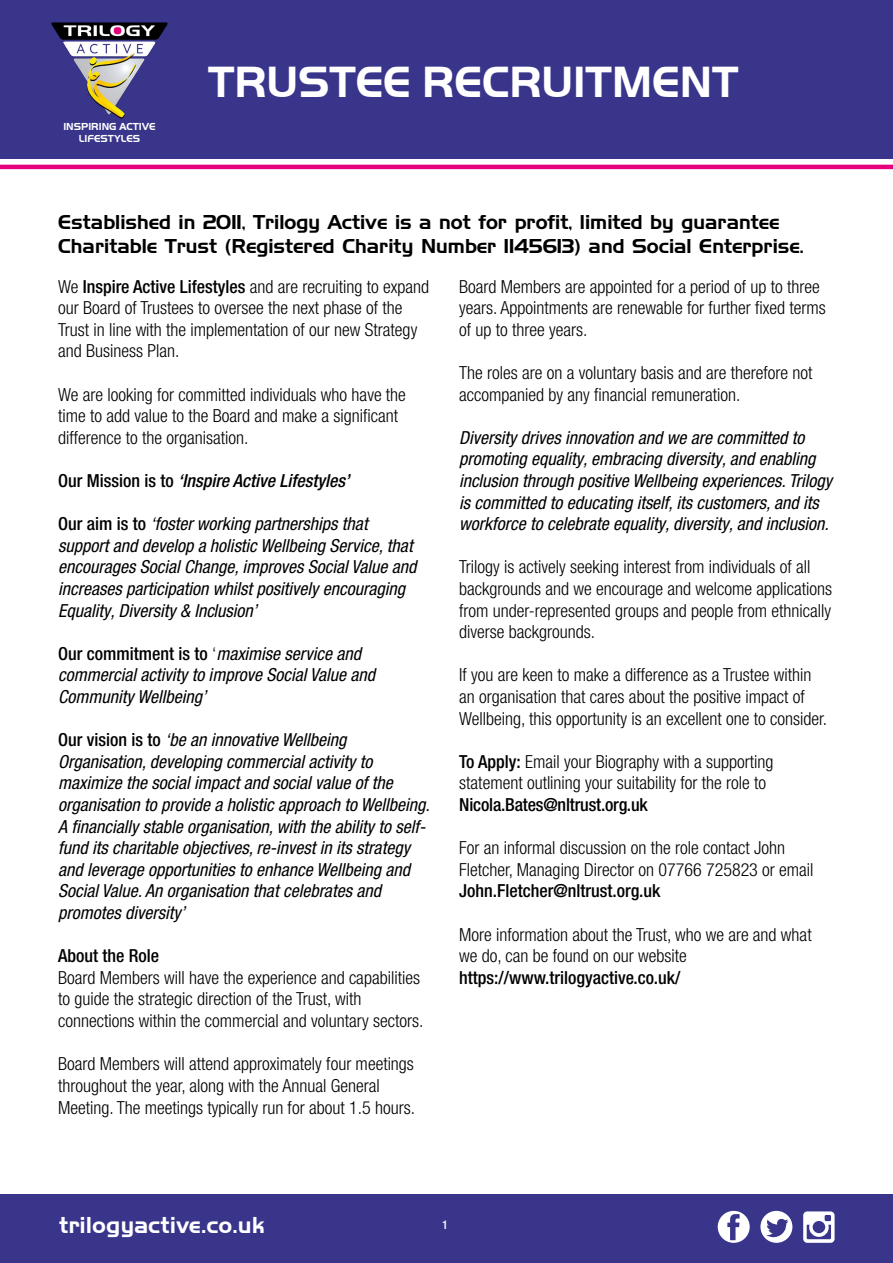
<style>
.page{position:relative;width:893px;height:1263px;background:#fff}
.page>*{position:absolute;margin:0;border:0;box-sizing:border-box;transform-origin:0 0}
.t1{font:700 45.15px "Handel Got D";color:#fff}
.t2{font:700 23.85px "Handel Got D";color:#fff}
.t3{font:19.5px/23.4px "Handel Gothic";color:#000}
.t4{font:300 condensed 18px/21.6px "Helvetica Neue LT Pro";color:#000}
.t5{font:italic condensed 18px/21.6px "Helvetica Neue LT Pro";color:#000}
.t6{font:500 condensed 18px "Helvetica Neue LT Pro";color:#000}
.t7{font:italic 500 condensed 18px "Helvetica Neue LT Pro";color:#000}
.t8{font:500 condensed 12px "Helvetica Neue LT Pro";color:#fff}
.t9{font:700 10.5px/12.6px "Handel Got D";color:#fff;text-align:center}
.s1{font-weight:500}
.s2{font-style:normal}
.s3{font-weight:500;font-style:normal}
.s4{font-weight:300;font-style:normal}
</style>
<div class="page">
<div style="left:0;top:0;width:893px;height:158px;background:#39358b"></div>
<img style="left:51px;top:22px;width:117px;height:97px">
<hr style="left:0;top:165px;width:893px;height:4px;background:#e6007d">
<div style="left:0;top:1195px;width:893px;height:68px;background:#39358b"></div>
<svg style="left:718px;top:1211px;width:32px;height:32px"></svg>
<svg style="left:760px;top:1211px;width:32px;height:32px"></svg>
<svg style="left:803px;top:1211px;width:32px;height:32px"></svg>
<p class="t9" style="left:63px;top:120px;width:94px">INSPIRING ACTIVE<br>LIFESTYLES</p>
<h1 class="t1" style="left:208px;top:56px;width:532px">TRUSTEE RECRUITMENT</h1>
<p class="t3" style="left:58px;top:212px;width:747px">Established in 2011, Trilogy Active is a not for profit, limited by guarantee<br>Charitable Trust (Registered Charity Number 1145613) and Social Enterprise.</p>
<p class="t4" style="left:58px;top:275px;width:373px">We <span class="s1">Inspire Active Lifestyles</span> and are recruiting to expand our Board of Trustees to oversee the next phase of the Trust in line with the implementation of our new Strategy and Business Plan.</p>
<p class="t4" style="left:58px;top:383px;width:349px">We are looking for committed individuals who have the time to add value to the Board and make a significant difference to the organisation.</p>
<p class="t7" style="left:58px;top:470px;width:293px"><span class="s2">Our Mission is to</span> ‘Inspire Active Lifestyles’</p>
<p class="t5" style="left:58px;top:513px;width:360px"><span class="s3">Our aim is to</span> ‘foster working partnerships that support and develop a holistic Wellbeing Service, that encourages Social Change, improves Social Value and increases participation whilst positively encouraging Equality, Diversity &amp; Inclusion’</p>
<p class="t5" style="left:58px;top:643px;width:319px"><span class="s3">Our commitment is to</span> <span class="s4">‘</span>maximise service and commercial activity to improve Social Value and<br>Community Wellbeing’</p>
<p class="t5" style="left:58px;top:729px;width:373px"><span class="s3">Our vision is to</span> ‘be an innovative Wellbeing Organisation, developing commercial activity to maximize the social impact and social value of the organisation to provide a holistic approach to Wellbeing.<br>A financially stable organisation, with the ability to self&shy;fund its charitable objectives, re-invest in its strategy and leverage opportunities to enhance Wellbeing and Social Value. An organisation that celebrates and promotes diversity’</p>
<p class="t6" style="left:58px;top:945px;width:102px">About the Role</p>
<p class="t4" style="left:58px;top:966px;width:367px">Board Members will have the experience and capabilities to guide the strategic direction of the Trust, with connections within the commercial and voluntary sectors.</p>
<p class="t4" style="left:58px;top:1053px;width:358px">Board Members will attend approximately four meetings throughout the year, along with the Annual General<br>Meeting. The meetings typically run for about 1.5 hours.</p>
<p class="t4" style="left:459px;top:275px;width:368px">Board Members are appointed for a period of up to three years. Appointments are renewable for further fixed terms of up to three years.</p>
<p class="t4" style="left:459px;top:362px;width:355px">The roles are on a voluntary basis and are therefore not accompanied by any financial remuneration.</p>
<p class="t5" style="left:459px;top:427px;width:374px">Diversity drives innovation and we are committed to promoting equality, embracing diversity, and enabling inclusion through positive Wellbeing experiences. Trilogy is committed to educating itself, its customers, and its workforce to celebrate equality, diversity, and inclusion.</p>
<p class="t4" style="left:459px;top:556px;width:374px">Trilogy is actively seeking interest from individuals of all backgrounds and we encourage and welcome applications from under-represented groups and people from ethnically diverse backgrounds.</p>
<p class="t4" style="left:459px;top:664px;width:369px">If you are keen to make a difference as a Trustee within an organisation that cares about the positive impact of<br>Wellbeing, this opportunity is an excellent one to consider.</p>
<p class="t4" style="left:459px;top:750px;width:316px"><span class="s1">To Apply:</span> Email your Biography with a supporting statement outlining your suitability for the role to</p>
<p class="t6" style="left:459px;top:794px;width:190px">Nicola.Bates@nltrust.org.uk</p>
<p class="t4" style="left:459px;top:837px;width:356px">For an informal discussion on the role contact John<br>Fletcher, Managing Director on 07766 725823 or email</p>
<p class="t6" style="left:459px;top:880px;width:203px">John.Fletcher@nltrust.org.uk</p>
<p class="t4" style="left:459px;top:923px;width:354px">More information about the Trust, who we are and what we do, can be found on our website</p>
<p class="t6" style="left:459px;top:967px;width:223px">https://www.trilogyactive.co.uk/</p>
<h2 class="t2" style="left:59px;top:1211px;width:207px">trilogyactive.co.uk</h2>
<p class="t8" style="left:442px;top:1217px;width:7px">1</p>
</div>
